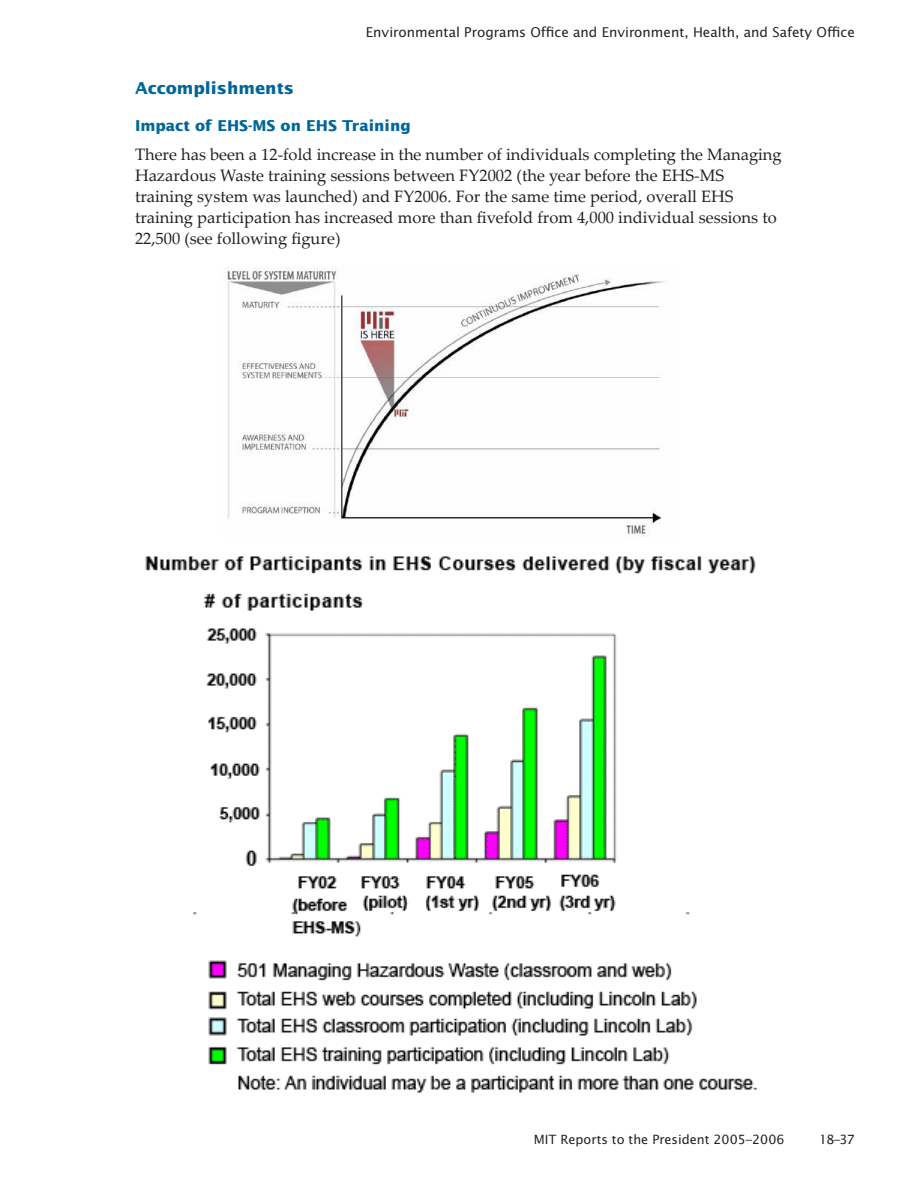
<style>
.page{position:relative;width:918px;height:1188px;background:#fff}
.page>*{position:absolute;margin:0;border:0;box-sizing:border-box;transform-origin:0 0}
.t1{font:16.5px/21px "Palatino Linotype";color:#231f20}
.Heading_2{font:700 16.5px "Lucida Sans Std";color:#069}
.Heading_3_after_2{font:700 15px "Lucida Sans Std";color:#069}
.odd_header{font:13.5px "Lucida Sans Std";color:#231f20}
.odd_footer{font:12.75px "Lucida Sans Std";color:#231f20}
</style>
<div class="page">
<img style="left:227px;top:268px;width:438px;height:266px">
<img style="left:145px;top:556px;width:612px;height:537px">
<p class="odd_header" style="left:366px;top:25px;width:491px">Environmental Programs Office and Environment, Health, and Safety Office</p>
<p class="Heading_2" style="left:135px;top:78px;width:161px">Accomplishments</p>
<p class="Heading_3_after_2" style="left:135px;top:117px;width:277px">Impact of EHS-MS on EHS Training</p>
<p class="t1" style="left:135px;top:143px;width:648px">There has been a 12-fold increase in the number of individuals completing the Managing Hazardous Waste training sessions between FY2002 (the year before the EHS-MS training system was launched) and FY2006. For the same time period, overall EHS training participation has increased more than fivefold from 4,000 individual sessions to 22,500 (see following figure)</p>
<p class="odd_footer" style="left:534px;top:1132px;width:252px">MIT Reports to the President 2005–2006</p>
<p class="odd_footer" style="left:819px;top:1132px;width:38px">18–37</p>
</div>
